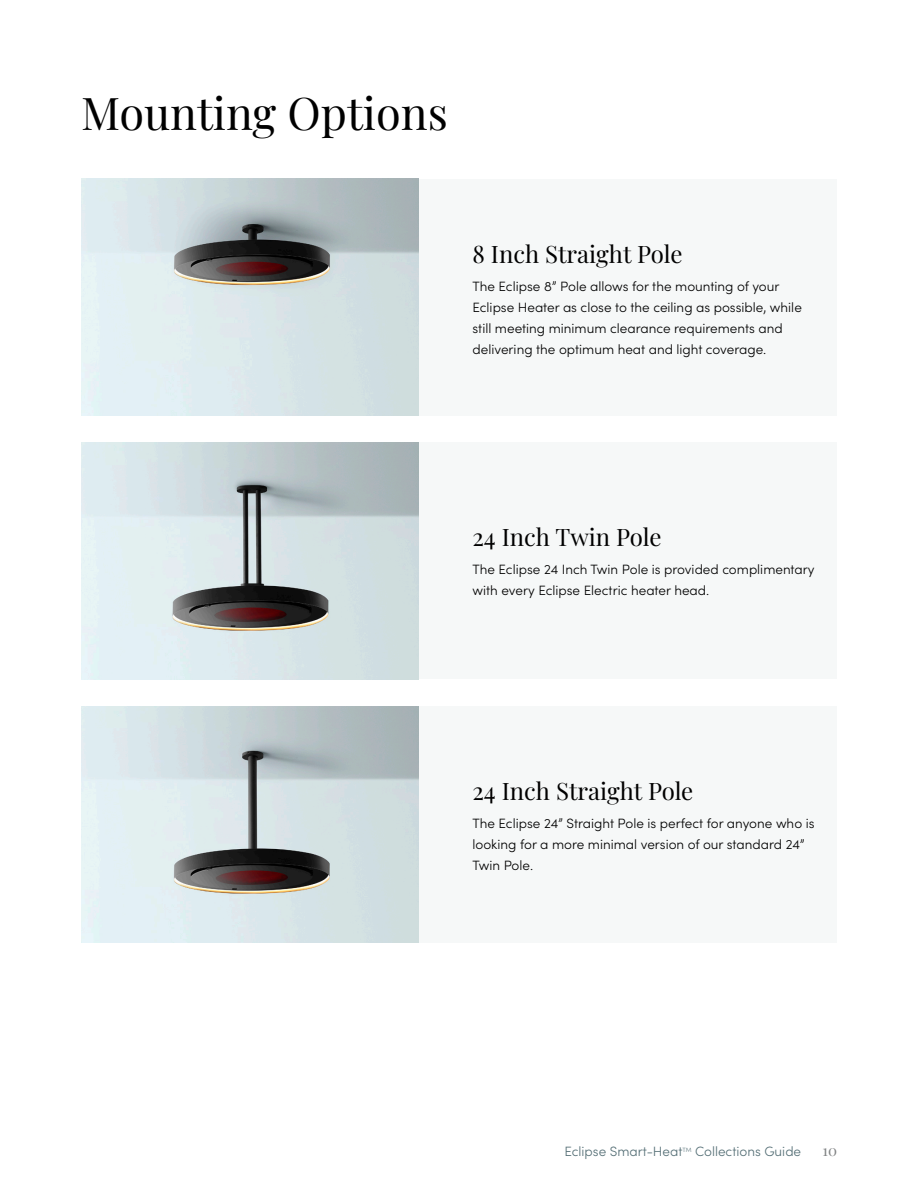
<style>
.page{position:relative;width:918px;height:1188px;background:#fff}
.page>*{position:absolute;margin:0;border:0;box-sizing:border-box;transform-origin:0 0}
.Large_Serif_Section{font:45px "Playfair Display";color:#000}
.Subhead_-_Serif{font:24px "Playfair Display";color:#000}
.t1{font:15px "Playfair Display";color:#818384}
.Body_Copy{font:300 13.5px/21px "Sofia Pro";color:#000}
.t2{font:300 13.5px "Sofia Pro";color:#546e75}
</style>
<div class="page">
<div style="left:405px;top:179px;width:432px;height:237px;background:#f6f8f8"></div>
<img style="left:81px;top:179px;width:338px;height:237px">
<div style="left:405px;top:442px;width:432px;height:237px;background:#f6f8f8"></div>
<img style="left:81px;top:442px;width:338px;height:237px">
<div style="left:405px;top:706px;width:432px;height:237px;background:#f6f8f8"></div>
<img style="left:81px;top:706px;width:338px;height:237px">
<p class="Large_Serif_Section" style="left:81px;top:78px;width:368px">Mounting Options</p>
<p class="Subhead_-_Serif" style="left:472px;top:235px;width:212px">8 Inch Straight Pole</p>
<p class="Body_Copy" style="left:472px;top:275px;width:331px">The Eclipse 8” Pole allows for the mounting of your Eclipse Heater as close to the ceiling as possible, while still meeting minimum clearance requirements and delivering the optimum heat and light coverage.</p>
<p class="Subhead_-_Serif" style="left:472px;top:518px;width:191px">24 Inch Twin Pole</p>
<p class="Body_Copy" style="left:472px;top:558px;width:344px">The Eclipse 24 Inch Twin Pole is provided complimentary with every Eclipse Electric heater head.</p>
<p class="Subhead_-_Serif" style="left:472px;top:773px;width:222px">24 Inch Straight Pole</p>
<p class="Body_Copy" style="left:472px;top:812px;width:344px">The Eclipse 24” Straight Pole is perfect for anyone who is looking for a more minimal version of our standard 24”<br>Twin Pole.</p>
<p class="t2" style="left:564px;top:1141px;width:238px">Eclipse Smart-Heat<sup>TM</sup> Collections Guide</p>
<p class="t1" style="left:822px;top:1138px;width:16px">10</p>
</div>
